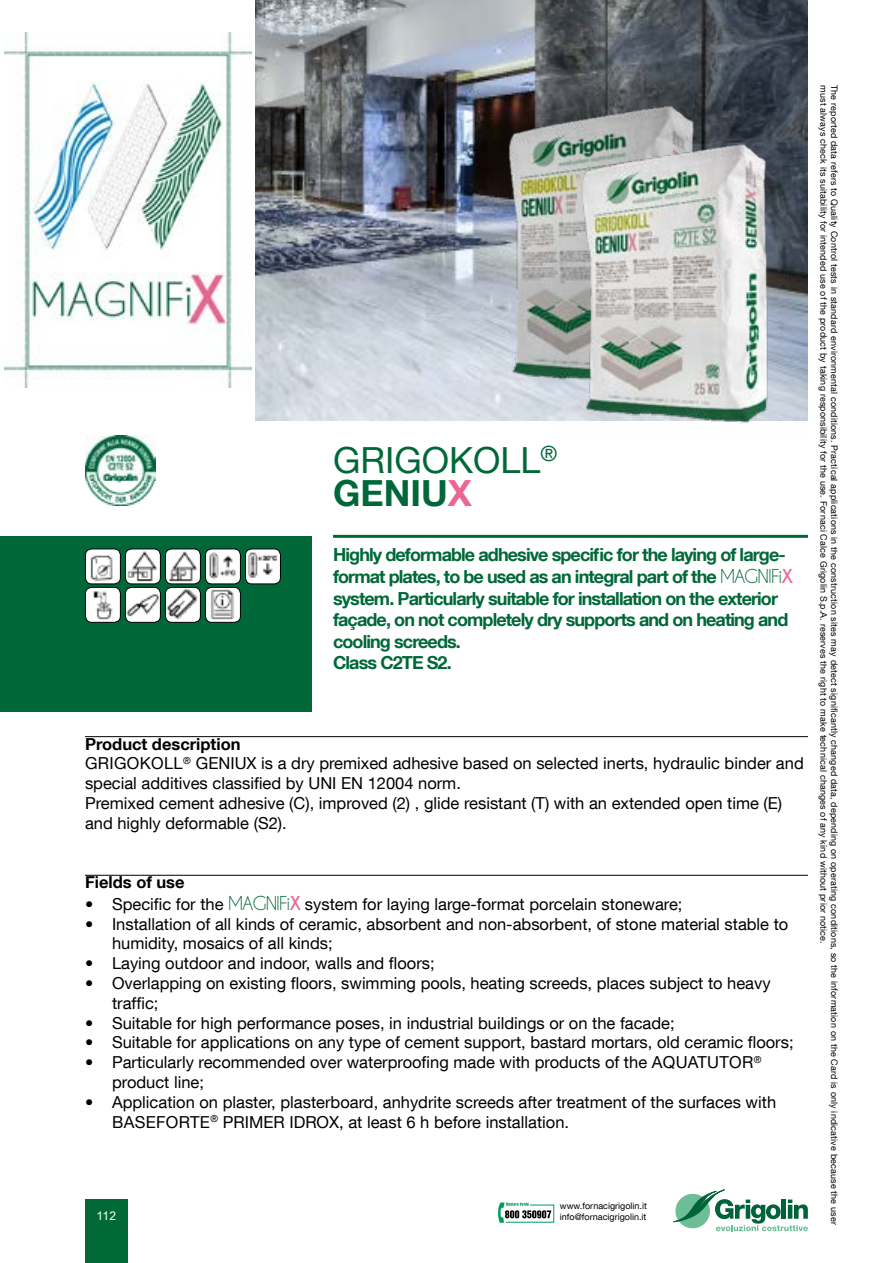
<style>
.page{position:relative;width:893px;height:1263px;background:#fff}
.page>*{position:absolute;margin:0;border:0;box-sizing:border-box;transform-origin:0 0}
.t1{font:36px/33px "Helvetica Neue LT Com";color:#006838}
.t2{font:700 18px/21.6px "Helvetica Neue LT Com";letter-spacing:-.05em;color:#006838}
.t3{font:16.5px/19.8px "Helvetica Neue LT Com";color:#000}
.t4{font:700 16.5px "Helvetica Neue LT Com";color:#000}
.t5{font:12px "Arial";color:#fff}
.t6{font:9px "Helvetica Neue LT Com";letter-spacing:.02em;color:#000}
.t7{font:9px "Helvetica Neue LT Com";color:#000}
.s1{font-weight:700}
.s2{font-weight:700;color:#ec6692}
.s3{font-family:"Caviar Dreams";font-weight:400}
.s4{font-family:"Caviar Dreams";color:#ec6692}
.s5{font-family:"Caviar Dreams";font-size:18px;color:#006838}
.s6{font-family:"Caviar Dreams";font-weight:700;font-size:18px;color:#ec6692}
</style>
<div class="page">
<svg style="left:673px;top:1189px;width:135px;height:42px"></svg>
<div style="left:85px;top:1199px;width:43px;height:64px;background:#006935"></div>
<svg style="left:498px;top:1202px;width:56px;height:21px"></svg>
<div style="left:0;top:536px;width:312px;height:176px;background:#006838"></div>
<img style="left:85px;top:549px;width:35px;height:34px">
<div style="left:85px;top:549px;width:36px;height:35px;border:1px solid #000;border-radius:6px"></div>
<img style="left:125px;top:549px;width:35px;height:34px">
<div style="left:125px;top:549px;width:36px;height:35px;border:1px solid #000;border-radius:6px"></div>
<img style="left:165px;top:549px;width:35px;height:34px">
<div style="left:165px;top:549px;width:36px;height:35px;border:1px solid #000;border-radius:6px"></div>
<img style="left:205px;top:549px;width:35px;height:34px">
<div style="left:205px;top:549px;width:36px;height:35px;border:1px solid #000;border-radius:6px"></div>
<img style="left:245px;top:549px;width:35px;height:34px">
<div style="left:245px;top:549px;width:36px;height:35px;border:1px solid #000;border-radius:6px"></div>
<img style="left:85px;top:587px;width:34px;height:34px">
<div style="left:85px;top:587px;width:36px;height:36px;border:1px solid #000;border-radius:6px"></div>
<img style="left:125px;top:587px;width:34px;height:34px">
<div style="left:125px;top:587px;width:36px;height:36px;border:1px solid #000;border-radius:6px"></div>
<img style="left:165px;top:587px;width:34px;height:34px">
<div style="left:165px;top:587px;width:36px;height:36px;border:1px solid #000;border-radius:6px"></div>
<img style="left:205px;top:587px;width:34px;height:34px">
<div style="left:205px;top:587px;width:36px;height:36px;border:1px solid #000;border-radius:6px"></div>
<img style="left:85px;top:435px;width:70px;height:70px">
<hr style="left:333px;top:535px;width:475px;height:3px;background:#006838">
<hr style="left:85px;top:736px;width:723px;height:1px;background:#000">
<hr style="left:85px;top:875px;width:723px;height:1px;background:#000">
<img style="left:256px;top:0;width:552px;height:420px">
<img style="left:481px;top:95px;width:254px;height:306px">
<img style="left:555px;top:133px;width:253px;height:291px">
<img style="left:4px;top:33px;width:248px;height:354px">
<h1 class="t1" style="left:333px;top:442px;width:226px">GRIGOKOLL<sup>®<br></sup><span class="s1">GENIU</span><span class="s2">X</span></h1>
<p class="t2" style="left:333px;top:544px;width:462px">Highly deformable adhesive specific for the laying of large&shy;format plates, to be used as an integral part of the <span class="s3">MAGNIFi</span><span class="s4">X </span>system. Particularly suitable for installation on the exterior façade, on not completely dry supports and on heating and cooling screeds.<br>Class C2TE S2.</p>
<p class="t3" style="left:85px;top:733px;width:720px"><span class="s1">Product description<br></span>GRIGOKOLL<sup>®</sup> GENIUX is a dry premixed adhesive based on selected inerts, hydraulic binder and special additives classified by UNI EN 12004 norm.<br>Premixed cement adhesive (C), improved (2) , glide resistant (T) with an extended open time (E) and highly deformable (S2).</p>
<p class="t4" style="left:85px;top:872px;width:101px">Fields of use</p>
<p class="t3" style="left:85px;top:894px;width:599px">• Specific for the <span class="s5">MAGNIFi</span><span class="s6">X</span> system for laying large-format porcelain stoneware;</p>
<p class="t3" style="left:112px;top:913px;width:678px;text-indent:-27px">• Installation of all kinds of ceramic, absorbent and non-absorbent, of stone material stable to humidity, mosaics of all kinds;</p>
<p class="t3" style="left:85px;top:953px;width:351px">• Laying outdoor and indoor, walls and floors;</p>
<p class="t3" style="left:112px;top:973px;width:660px;text-indent:-27px">• Overlapping on existing floors, swimming pools, heating screeds, places subject to heavy traffic;</p>
<p class="t3" style="left:85px;top:1012px;width:591px">• Suitable for high performance poses, in industrial buildings or on the facade;</p>
<p class="t3" style="left:85px;top:1032px;width:710px">• Suitable for applications on any type of cement support, bastard mortars, old ceramic floors;</p>
<p class="t3" style="left:112px;top:1052px;width:651px;text-indent:-27px">• Particularly recommended over waterproofing made with products of the AQUATUTOR<sup>® </sup>product line;</p>
<p class="t3" style="left:112px;top:1092px;width:666px;text-indent:-27px">• Application on plaster, plasterboard, anhydrite screeds after treatment of the surfaces with<br>BASEFORTE<sup>®</sup> PRIMER IDROX, at least 6 h before installation.</p>
<p class="t7" style="left:560px;top:1200px;width:88px">www.fornacigrigolin.it</p>
<p class="t5" style="left:96px;top:1207px;width:21px">112</p>
<p class="t7" style="left:560px;top:1211px;width:88px">info@fornacigrigolin.it</p>
<p class="t6" style="left:829px;top:85px;width:860px;rotate:90deg">must always check its suitability for intended use of the product by taking responsibility for the use. Fornaci Calce Grigolin S.p.A. reserves the right to make technical changes of any kind without prior notice.</p>
<p class="t6" style="left:840px;top:85px;width:1141px;rotate:90deg">The reported data refers to Quality Control tests in standard environmental conditions. Practical applications in the construction sites may detect significantly changed data, depending on operating conditions, so the information on the Card is only indicative because the user</p>
</div>
